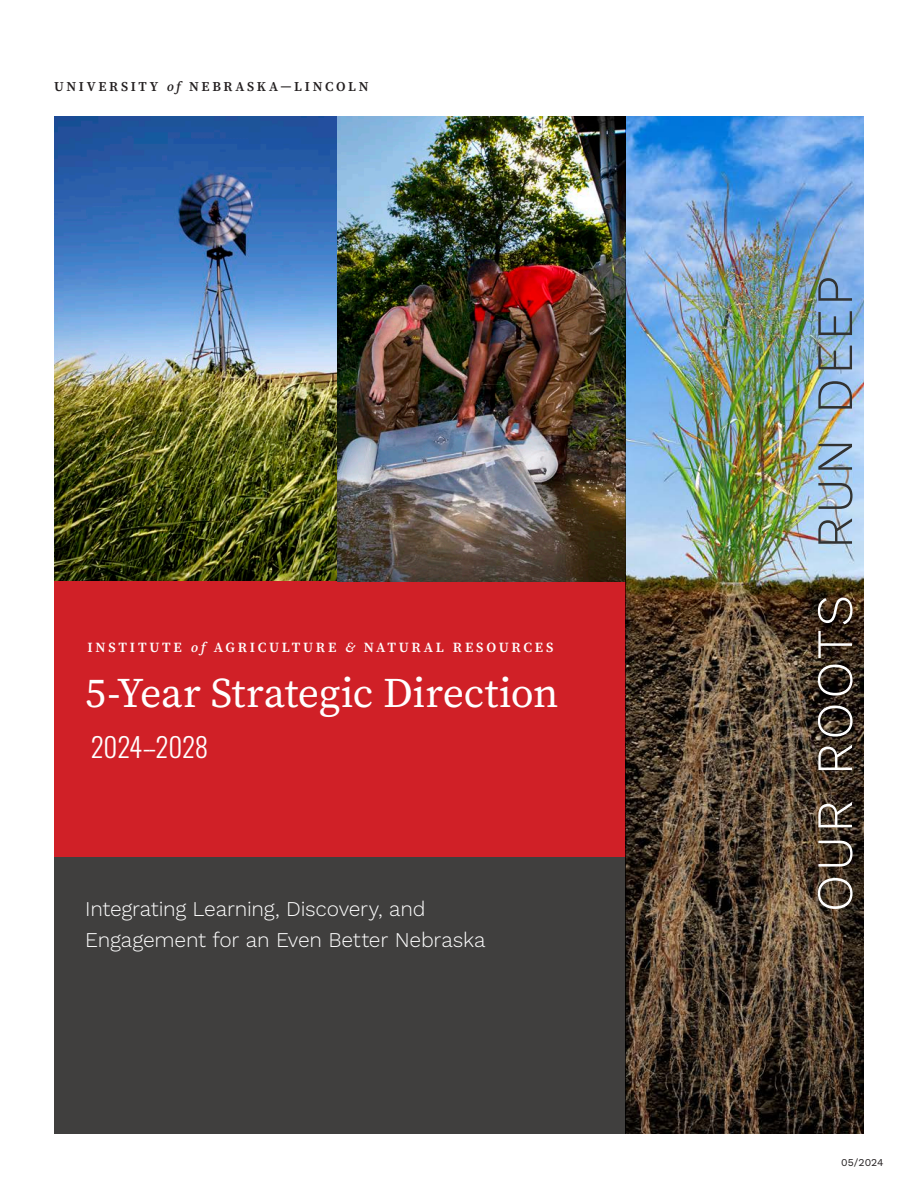
<style>
.page{position:relative;width:918px;height:1188px;background:#fff}
.page>*{position:absolute;margin:0;border:0;box-sizing:border-box;transform-origin:0 0}
.t1{font:300 51px "Work Sans";letter-spacing:.065em;color:#fff}
.t2{font:42px "Source Serif Variable";letter-spacing:-.01em;color:#fff}
.t3{font:300 27px "Oswald";letter-spacing:-.005em;color:#fff}
.t4{font:300 21px "Work Sans";letter-spacing:-.01em;color:#fff}
.t5{font:13.95px "Source Serif Variable";letter-spacing:.195em;color:#fff}
.t6{font:13.5px "Source Serif Variable";letter-spacing:.2em;color:#231f20}
.t7{font:10.5px "Work Sans";color:#231f20}
.s1{font-style:italic}
.s2{color:#323332}
</style>
<div class="page">
<div style="left:54px;top:580px;width:571px;height:278px;background:#d02027"></div>
<div style="left:54px;top:858px;width:572px;height:276px;background:#403f3e"></div>
<img style="left:54px;top:117px;width:571px;height:464px">
<img style="left:625px;top:117px;width:239px;height:1017px">
<p class="t6" style="left:54px;top:77px;width:316px">UNIVERSITY <span class="s1">of</span> NEBRASKA—LINCOLN</p>
<p class="t5" style="left:87px;top:638px;width:467px">INSTITUTE <span class="s1">of</span> AGRICULTURE <span class="s1">&amp;</span> NATURAL RESOURCES</p>
<p class="t2" style="left:85px;top:665px;width:475px">5-Year Strategic Direction</p>
<p class="t3" style="left:91px;top:723px;width:119px">2024--2028</p>
<p class="t4" style="left:85px;top:893px;width:342px">Integrating Learning, Discovery, and</p>
<p class="t4" style="left:85px;top:925px;width:402px">Engagement for an Even Better Nebraska</p>
<p class="t1" style="left:797px;top:912px;width:638px;rotate:-90deg">OUR ROOTS <span class="s2">RUN DEEP</span></p>
<p class="t7" style="left:841px;top:1155px;width:44px">05/2024</p>
</div>
